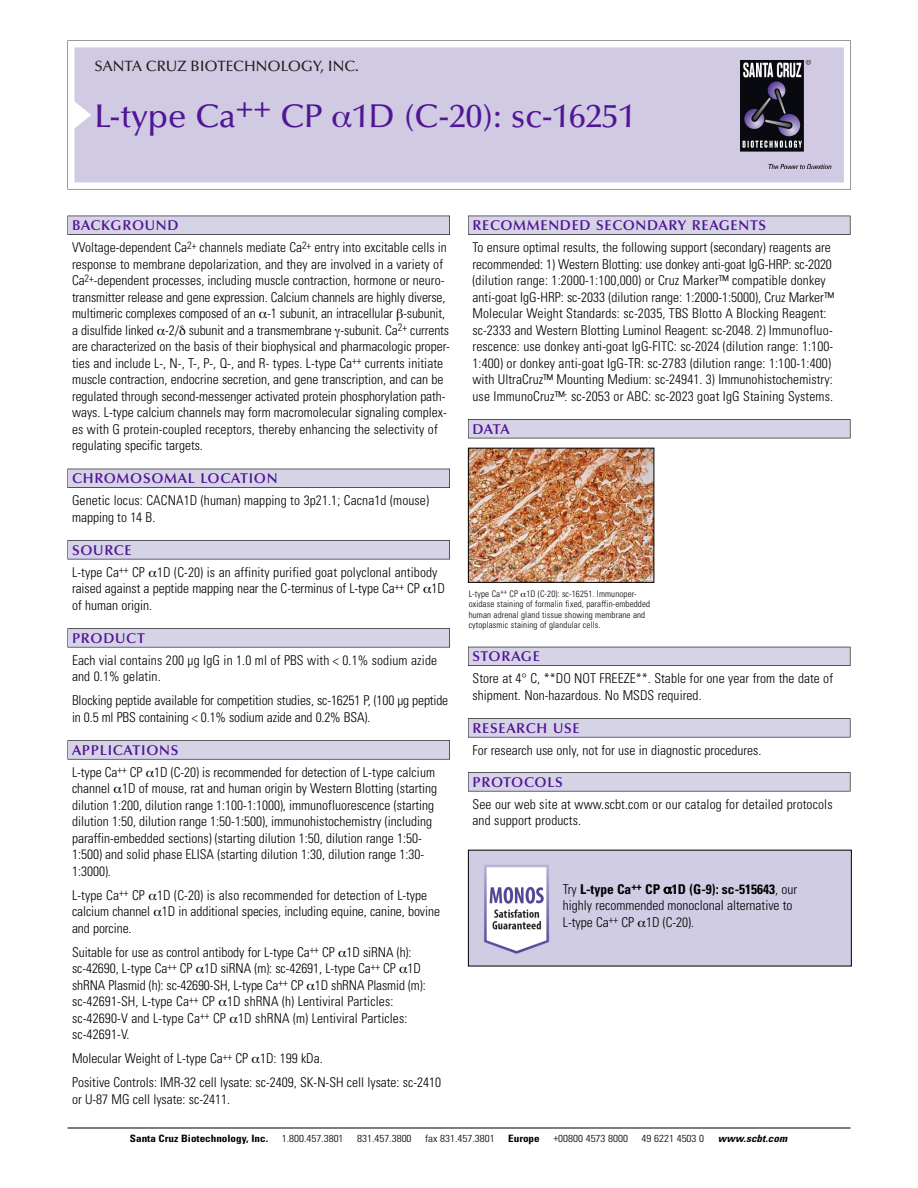
<style>
.page{position:relative;width:918px;height:1188px;background:#fff}
.page>*{position:absolute;margin:0;border:0;box-sizing:border-box;transform-origin:0 0}
.t1{font:500 33px "Optima";color:#511695}
.t2{font:500 15px "Optima";color:#231f20}
.t3{font:600 14.25px "Optima";letter-spacing:.05em;color:#511695}
.t4{font:300 condensed 13.5px/16.5px "Univers";color:#000}
.t5{font:300 condensed 10.2px "Univers";color:#000;scale:1.1 1}
.t6{font:700 condensed 10.2px "Univers";color:#000;scale:1.1 1}
.t7{font:italic 700 condensed 10.2px "Univers";letter-spacing:.005em;color:#000;scale:1.1 1}
.t8{font:300 condensed 9px/10.5px "Univers";letter-spacing:.015em;color:#000}
.s1{font-weight:700}
</style>
<div class="page">
<svg style="left:68px;top:40px;width:783px;height:149px"></svg>
<div style="left:74px;top:47px;width:770px;height:135px;background:#d1cae3"></div>
<img style="left:741px;top:60px;width:90px;height:108px">
<div style="left:68px;top:216px;width:382px;height:19px;background:#525155"></div>
<div style="left:68px;top:216px;width:381px;height:18px;background:#d7d3e7"></div>
<div style="left:68px;top:469px;width:382px;height:19px;background:#515055"></div>
<div style="left:68px;top:469px;width:381px;height:18px;background:#d7d3e7"></div>
<div style="left:68px;top:540px;width:382px;height:19px;background:#545357"></div>
<div style="left:68px;top:541px;width:381px;height:18px;background:#d7d3e7"></div>
<div style="left:68px;top:628px;width:382px;height:19px;background:#575759"></div>
<div style="left:68px;top:629px;width:381px;height:18px;background:#d7d3e7"></div>
<svg style="left:68px;top:740px;width:382px;height:20px"></svg>
<div style="left:68px;top:741px;width:381px;height:18px;background:#d7d3e7"></div>
<div style="left:468px;top:216px;width:382px;height:19px;background:#525155"></div>
<div style="left:468px;top:216px;width:382px;height:18px;background:#d7d3e7"></div>
<div style="left:468px;top:419px;width:382px;height:19px;background:#525155"></div>
<div style="left:468px;top:420px;width:382px;height:18px;background:#d7d3e7"></div>
<div style="left:468px;top:647px;width:382px;height:19px;background:#525158"></div>
<div style="left:468px;top:647px;width:382px;height:18px;background:#d7d3e7"></div>
<div style="left:468px;top:718px;width:382px;height:19px;background:#575759"></div>
<div style="left:468px;top:719px;width:382px;height:18px;background:#d7d3e7"></div>
<div style="left:468px;top:772px;width:382px;height:19px;background:#575759"></div>
<div style="left:468px;top:773px;width:382px;height:18px;background:#d7d3e7"></div>
<hr style="left:68px;top:1128px;width:782px;height:1px;background:#000">
<img style="left:470px;top:450px;width:182px;height:131px">
<div style="left:468px;top:448px;width:186px;height:135px;border:1px solid #000"></div>
<img style="left:470px;top:852px;width:380px;height:112px">
<svg style="left:333px;top:112px;width:19px;height:16px"></svg>
<svg style="left:664px;top:887px;width:8px;height:7px"></svg>
<svg style="left:638px;top:920px;width:8px;height:7px"></svg>
<p class="t2" style="left:94px;top:61px;width:266px">SANTA CRUZ BIOTECHNOLOGY, INC.</p>
<h1 class="t1" style="left:94px;top:103px;width:542px">L-type Ca<sup>++</sup> CP 1D (C-20): sc-16251</h1>
<p class="t3" style="left:72px;top:219px;width:108px">BACKGROUND</p>
<p class="t4" style="left:72px;top:240px;width:379px">VVoltage-dependent Ca<sup>2+</sup> channels mediate Ca<sup>2+</sup> entry into excitable cells in response to membrane depolarization, and they are involved in a variety of Ca<sup>2+</sup>-dependent processes, including muscle contraction, hormone or neuro&shy;transmitter release and gene expression. Calcium channels are highly diverse, multimeric complexes composed of an -1 subunit, an intracellular -subunit, a disulfide linked -2/ subunit and a transmembrane -subunit. Ca<sup>2+</sup> currents are characterized on the basis of their biophysical and pharmacologic proper&shy;ties and include L-, N-, T-, P-, Q-, and R- types. L-type Ca<sup>++</sup> currents initiate muscle contraction, endocrine secretion, and gene transcription, and can be regulated through second-messenger activated protein phosphorylation path&shy;ways. L-type calcium channels may form macromolecular signaling complex&shy;es with G protein-coupled receptors, thereby enhancing the selectivity of regulating specific targets.</p>
<p class="t3" style="left:72px;top:473px;width:207px">CHROMOSOMAL LOCATION</p>
<p class="t4" style="left:72px;top:493px;width:359px">Genetic locus: CACNA1D (human) mapping to 3p21.1; Cacna1d (mouse) mapping to 14 B.</p>
<p class="t3" style="left:72px;top:544px;width:61px">SOURCE</p>
<p class="t4" style="left:72px;top:565px;width:375px">L-type Ca<sup>++</sup> CP 1D (C-20) is an affinity purified goat polyclonal antibody raised against a peptide mapping near the C-terminus of L-type Ca<sup>++</sup> CP 1D of human origin.</p>
<p class="t3" style="left:72px;top:632px;width:74px">PRODUCT</p>
<p class="t4" style="left:72px;top:653px;width:367px">Each vial contains 200 µg IgG in 1.0 ml of PBS with &lt; 0.1% sodium azide and 0.1% gelatin.</p>
<p class="t4" style="left:72px;top:693px;width:378px">Blocking peptide available for competition studies, sc-16251 P, (100 µg peptide in 0.5 ml PBS containing &lt; 0.1% sodium azide and 0.2% BSA).</p>
<p class="t3" style="left:72px;top:744px;width:108px">APPLICATIONS</p>
<p class="t4" style="left:72px;top:765px;width:367px">L-type Ca<sup>++</sup> CP 1D (C-20) is recommended for detection of L-type calcium channel 1D of mouse, rat and human origin by Western Blotting (starting dilution 1:200, dilution range 1:100-1:1000), immunofluorescence (starting dilution 1:50, dilution range 1:50-1:500), immunohistochemistry (including paraffin-embedded sections) (starting dilution 1:50, dilution range 1:50- 1:500) and solid phase ELISA (starting dilution 1:30, dilution range 1:30- 1:3000).</p>
<p class="t4" style="left:72px;top:888px;width:369px">L-type Ca<sup>++</sup> CP 1D (C-20) is also recommended for detection of L-type calcium channel 1D in additional species, including equine, canine, bovine and porcine.</p>
<p class="t4" style="left:72px;top:945px;width:355px">Suitable for use as control antibody for L-type Ca<sup>++</sup> CP 1D siRNA (h): sc-42690, L-type Ca<sup>++</sup> CP 1D siRNA (m): sc-42691, L-type Ca<sup>++</sup> CP 1D shRNA Plasmid (h): sc-42690-SH, L-type Ca<sup>++</sup> CP 1D shRNA Plasmid (m): sc-42691-SH, L-type Ca<sup>++</sup> CP 1D shRNA (h) Lentiviral Particles: sc-42690-V and L-type Ca<sup>++</sup> CP 1D shRNA (m) Lentiviral Particles: sc-42691-V.</p>
<p class="t4" style="left:72px;top:1048px;width:371px;line-height:24px">Molecular Weight of L-type Ca<sup>++</sup> CP 1D: 199 kDa.<br>Positive Controls: IMR-32 cell lysate: sc-2409, SK-N-SH cell lysate: sc-2410</p>
<p class="t4" style="left:72px;top:1092px;width:160px">or U-87 MG cell lysate: sc-2411.</p>
<p class="t3" style="left:473px;top:219px;width:295px">RECOMMENDED SECONDARY REAGENTS</p>
<p class="t4" style="left:473px;top:240px;width:363px">To ensure optimal results, the following support (secondary) reagents are recommended: 1) Western Blotting: use donkey anti-goat IgG-HRP: sc-2020 (dilution range: 1:2000-1:100,000) or Cruz Marker™ compatible donkey anti-goat IgG-HRP: sc-2033 (dilution range: 1:2000-1:5000), Cruz Marker™ Molecular Weight Standards: sc-2035, TBS Blotto A Blocking Reagent: sc-2333 and Western Blotting Luminol Reagent: sc-2048. 2) Immunofluo&shy;rescence: use donkey anti-goat IgG-FITC: sc-2024 (dilution range: 1:100- 1:400) or donkey anti-goat IgG-TR: sc-2783 (dilution range: 1:100-1:400) with UltraCruz™ Mounting Medium: sc-24941. 3) Immunohistochemistry: use ImmunoCruz™: sc-2053 or ABC: sc-2023 goat IgG Staining Systems.</p>
<p class="t3" style="left:473px;top:423px;width:39px">DATA</p>
<p class="t8" style="left:469px;top:589px;width:183px">L-type Ca<sup>++</sup> CP 1D (C-20): sc-16251. Immunoper&shy;oxidase staining of formalin fixed, paraffin-embedded human adrenal gland tissue showing membrane and cytoplasmic staining of glandular cells.</p>
<p class="t3" style="left:473px;top:651px;width:69px">STORAGE</p>
<p class="t4" style="left:473px;top:671px;width:362px">Store at 4° C, **DO NOT FREEZE**. Stable for one year from the date of shipment. Non-hazardous. No MSDS required.</p>
<p class="t3" style="left:473px;top:722px;width:109px">RESEARCH USE</p>
<p class="t4" style="left:473px;top:743px;width:290px">For research use only, not for use in diagnostic procedures.</p>
<p class="t3" style="left:473px;top:776px;width:92px">PROTOCOLS</p>
<p class="t4" style="left:473px;top:797px;width:362px">See our web site at www.scbt.com or our catalog for detailed protocols and support products.</p>
<p class="t4" style="left:563px;top:882px;width:236px">Try <span class="s1">L-type Ca</span><sup>++</sup> <span class="s1">CP 1D (G-9): sc-515643</span>, our highly recommended monoclonal alternative to<br>L-type Ca<sup>++</sup> CP 1D (C-20).</p>
<p class="t6" style="left:130px;top:1135px;width:127px">Santa Cruz Biotechnology, Inc.</p>
<p class="t5" style="left:282px;top:1135px;width:58px">1.800.457.3801</p>
<p class="t5" style="left:357px;top:1135px;width:51px">831.457.3800</p>
<p class="t5" style="left:425px;top:1135px;width:65px">fax 831.457.3801</p>
<p class="t6" style="left:508px;top:1135px;width:30px">Europe</p>
<p class="t5" style="left:553px;top:1135px;width:69px">+00800 4573 8000</p>
<p class="t5" style="left:642px;top:1135px;width:58px">49 6221 4503 0</p>
<p class="t7" style="left:718px;top:1135px;width:64px">www.scbt.com</p>
</div>
